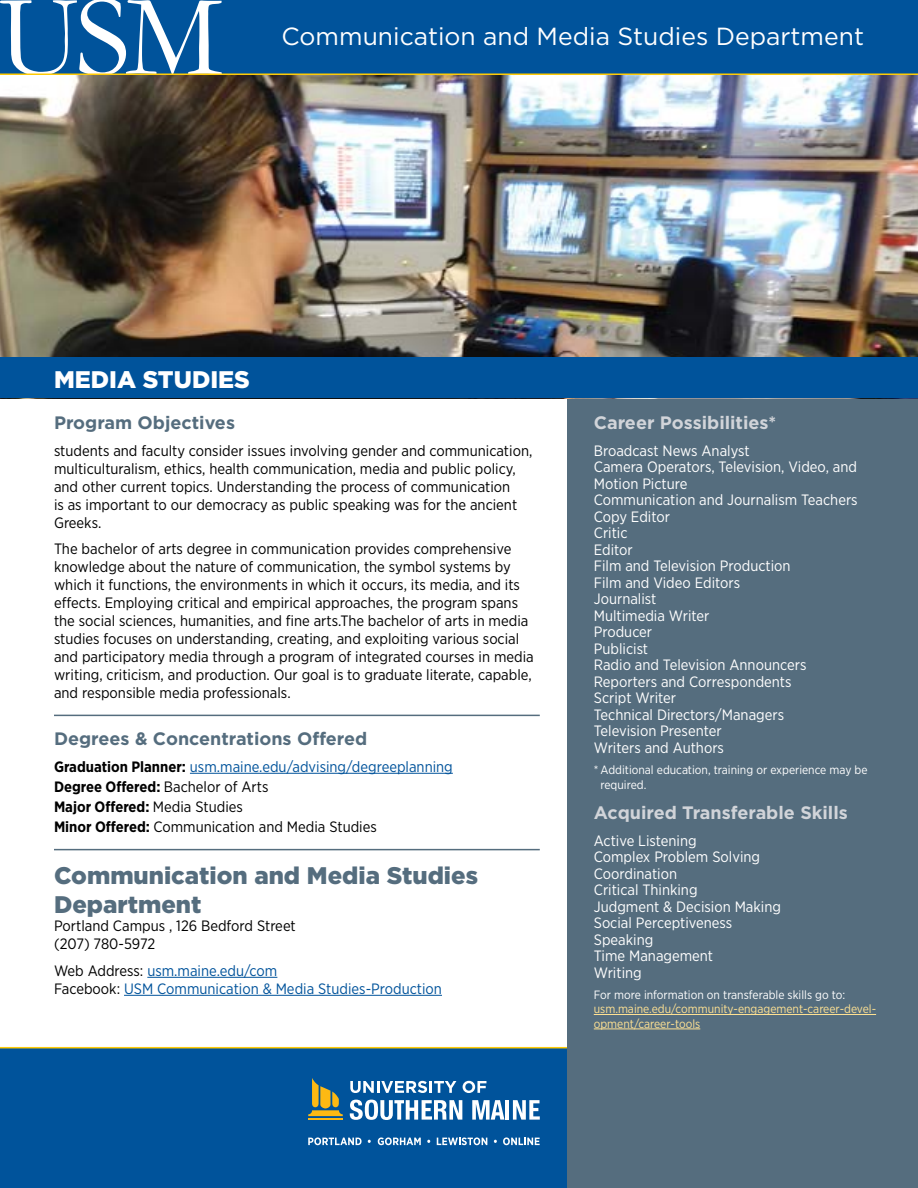
<style>
.page{position:relative;width:918px;height:1188px;background:#fff}
.page>*{position:absolute;margin:0;border:0;box-sizing:border-box;transform-origin:0 0}
.t1{font:24.75px "Gotham";color:#fff}
.t2{font:900 24px/28.8px "Gotham";color:#556d7e}
.t3{font:900 24px "Gotham";color:#fff}
.t4{font:700 18px "Gotham";color:#556d7e}
.t5{font:700 18px "Gotham";color:#d1d4d9}
.t6{font:15px/18px "Gotham Narrow";color:#000}
.t7{font:15px/16.5px "Gotham Narrow";color:#fff}
.t8{font:700 15px/20.1px "Gotham Narrow";color:#000}
.t9{font:15px/18px "Gotham Narrow";color:#00539b}
.t10{font:12px/14.4px "Gotham Narrow";color:#fff}
.t11{font:12px/14.4px "Gotham Narrow";color:#ffe293}
.s1{font-weight:400;color:#00539b}
.s2{font-weight:400}
.s3{color:#000}
</style>
<div class="page">
<div style="left:0;top:1048px;width:918px;height:140px;background:#00539b"></div>
<hr style="left:0;top:1047px;width:918px;height:1px;background:#ffcb05">
<div style="left:567px;top:0;width:351px;height:1188px;background:#556d7e"></div>
<img style="left:0;top:75px;width:918px;height:283px">
<div style="left:0;top:0;width:918px;height:74px;background:#00539b"></div>
<svg style="left:0;top:0;width:222px;height:74px"></svg>
<hr style="left:0;top:74px;width:918px;height:1px;background:#ffcb05">
<div style="left:0;top:358px;width:918px;height:40px;background:#00539b"></div>
<svg style="left:308px;top:1137px;width:54px;height:8px"></svg>
<svg style="left:378px;top:1137px;width:43px;height:8px"></svg>
<svg style="left:437px;top:1137px;width:50px;height:8px"></svg>
<svg style="left:503px;top:1137px;width:37px;height:8px"></svg>
<hr style="left:308px;top:1118px;width:35px;height:2px;background:#fdb913">
<svg style="left:308px;top:1078px;width:35px;height:38px"></svg>
<svg style="left:350px;top:1100px;width:112px;height:20px"></svg>
<svg style="left:472px;top:1100px;width:32px;height:20px"></svg>
<hr style="left:505px;top:1100px;width:4px;height:20px;background:#fff">
<svg style="left:513px;top:1100px;width:27px;height:20px"></svg>
<svg style="left:350px;top:1081px;width:106px;height:12px"></svg>
<svg style="left:463px;top:1081px;width:23px;height:12px"></svg>
<hr style="left:594px;top:1014px;width:282px;height:1px;background:#ffe293">
<hr style="left:594px;top:1029px;width:106px;height:1px;background:#ffe293">
<hr style="left:190px;top:773px;width:263px;height:1px;background:#00539b">
<hr style="left:54px;top:849px;width:486px;height:1px;background:#556d7e">
<hr style="left:54px;top:715px;width:486px;height:1px;background:#556d7e">
<hr style="left:147px;top:977px;width:130px;height:1px;background:#00539b">
<hr style="left:124px;top:995px;width:318px;height:1px;background:#00539b">
<h1 class="t1" style="left:282px;top:20px;width:584px">Communication and Media Studies Department</h1>
<h2 class="t3" style="left:54px;top:363px;width:197px">MEDIA STUDIES</h2>
<p class="t4" style="left:54px;top:411px;width:183px">Program Objectives</p>
<p class="t5" style="left:594px;top:411px;width:184px">Career Possibilities*</p>
<p class="t6" style="left:54px;top:441px;width:480px">students and faculty consider issues involving gender and communication, multiculturalism, ethics, health communication, media and public policy, and other current topics. Understanding the process of communication<br>is as important to our democracy as public speaking was for the ancient Greeks.</p>
<p class="t6" style="left:54px;top:540px;width:481px">The bachelor of arts degree in communication provides comprehensive knowledge about the nature of communication, the symbol systems by which it functions, the environments in which it occurs, its media, and its effects. Employing critical and empirical approaches, the program spans the social sciences, humanities, and fine arts.The bachelor of arts in media studies focuses on understanding, creating, and exploiting various social and participatory media through a program of integrated courses in media writing, criticism, and production. Our goal is to graduate literate, capable, and responsible media professionals.</p>
<p class="t4" style="left:54px;top:726px;width:315px">Degrees &amp; Concentrations Offered</p>
<p class="t8" style="left:54px;top:756px;width:400px">Graduation Planner: <span class="s1">usm.maine.edu/advising/degreeplanning </span>Degree Offered: <span class="s2">Bachelor of Arts<br></span>Major Offered: <span class="s2">Media Studies<br></span>Minor Offered: <span class="s2">Communication and Media Studies</span></p>
<h2 class="t2" style="left:54px;top:861px;width:426px">Communication and Media Studies<br>Department</h2>
<p class="t6" style="left:54px;top:917px;width:243px">Portland Campus , 126 Bedford Street (207) 780-5972</p>
<p class="t9" style="left:54px;top:961px;width:390px"><span class="s3">Web Address:</span> usm.maine.edu/com<br><span class="s3">Facebook:</span> USM Communication &amp; Media Studies-Production</p>
<p class="t7" style="left:594px;top:442px;width:265px">Broadcast News Analyst<br>Camera Operators, Television, Video, and<br>Motion Picture<br>Communication and Journalism Teachers<br>Copy Editor<br>Critic<br>Editor<br>Film and Television Production<br>Film and Video Editors<br>Journalist<br>Multimedia Writer<br>Producer<br>Publicist<br>Radio and Television Announcers<br>Reporters and Correspondents<br>Script Writer<br>Technical Directors/Managers<br>Television Presenter<br>Writers and Authors</p>
<p class="t10" style="left:601px;top:762px;width:269px;text-indent:-7px">* Additional education, training or experience may be required.</p>
<p class="t5" style="left:594px;top:800px;width:256px">Acquired Transferable Skills</p>
<p class="t7" style="left:594px;top:832px;width:189px">Active Listening<br>Complex Problem Solving<br>Coordination<br>Critical Thinking<br>Judgment &amp; Decision Making<br>Social Perceptiveness<br>Speaking<br>Time Management<br>Writing</p>
<p class="t10" style="left:594px;top:987px;width:253px">For more information on transferable skills go to:</p>
<p class="t11" style="left:594px;top:1002px;width:284px">usm.maine.edu/community-engagement-career-devel&shy;opment/career-tools</p>
</div>
